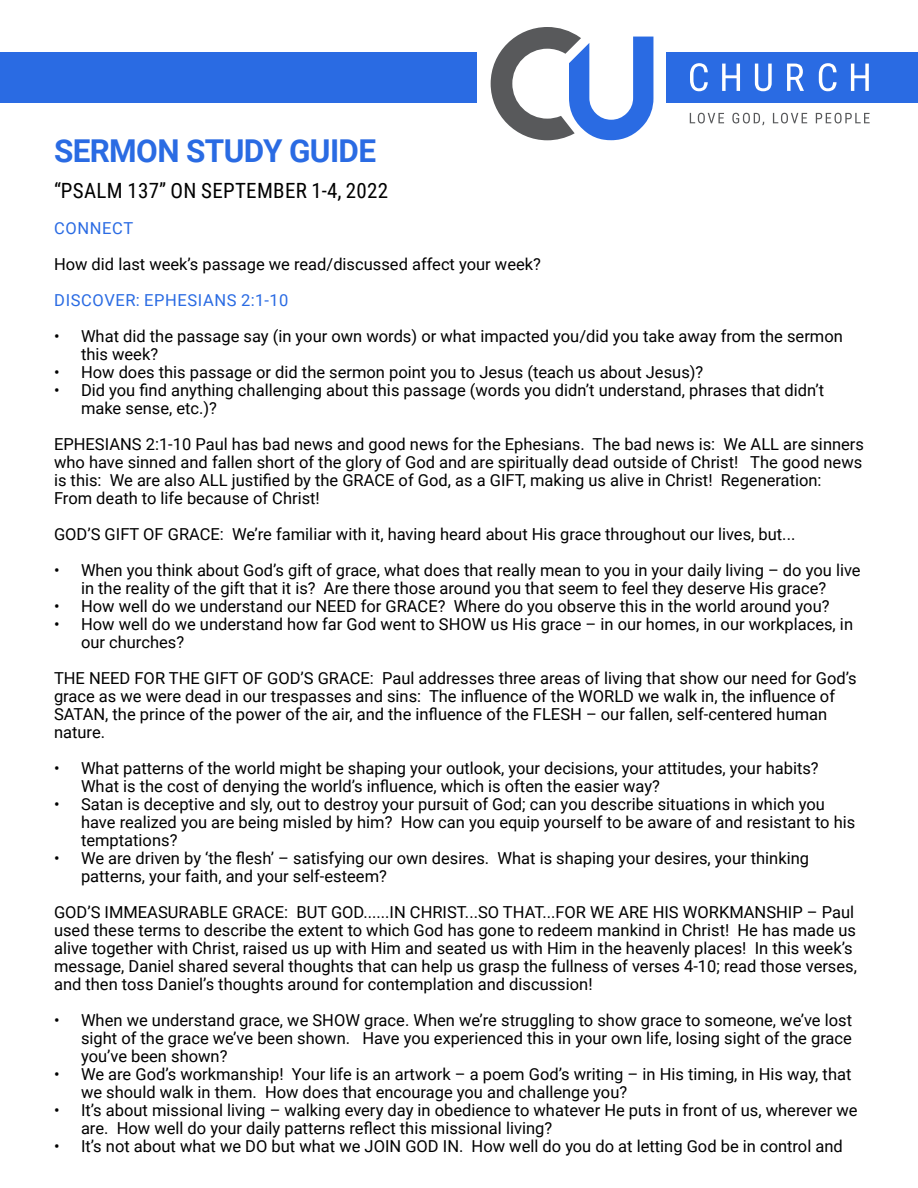
<style>
.page{position:relative;width:918px;height:1188px;background:#fff}
.page>*{position:absolute;margin:0;border:0;box-sizing:border-box;transform-origin:0 0}
.t1{font:700 31.5px "Roboto";letter-spacing:-.02em;color:#2a6be3}
.t2{font:21px "Roboto Condensed";letter-spacing:.015em;color:#000}
.t3{font:16.5px/18px "Roboto";color:#000}
.t4{font:16.5px "Roboto";letter-spacing:.035em;color:#2a6be3}
</style>
<div class="page">
<div style="left:666px;top:52px;width:252px;height:50px;background:#2a6be3"></div>
<svg style="left:491px;top:27px;width:162px;height:113px"></svg>
<svg style="left:690px;top:63px;width:18px;height:28px"></svg>
<svg style="left:722px;top:64px;width:18px;height:27px"></svg>
<svg style="left:755px;top:64px;width:17px;height:27px"></svg>
<svg style="left:787px;top:64px;width:17px;height:27px"></svg>
<svg style="left:819px;top:63px;width:18px;height:28px"></svg>
<svg style="left:851px;top:64px;width:18px;height:27px"></svg>
<svg style="left:690px;top:113px;width:34px;height:10px"></svg>
<svg style="left:732px;top:113px;width:32px;height:12px"></svg>
<svg style="left:773px;top:113px;width:34px;height:10px"></svg>
<svg style="left:816px;top:113px;width:54px;height:10px"></svg>
<div style="left:0;top:52px;width:477px;height:50px;background:#2a6be3"></div>
<h1 class="t1" style="left:54px;top:129px;width:324px">SERMON STUDY GUIDE</h1>
<p class="t2" style="left:54px;top:176px;width:336px">“PSALM 137” ON SEPTEMBER 1-4, 2022</p>
<p class="t4" style="left:54px;top:217px;width:81px">CONNECT</p>
<p class="t3" style="left:54px;top:255px;width:489px">How did last week’s passage we read/discussed affect your week?</p>
<p class="t4" style="left:54px;top:289px;width:236px">DISCOVER: EPHESIANS 2:1-10</p>
<p class="t3" style="left:81px;top:327px;width:763px;text-indent:-27px">• What did the passage say (in your own words) or what impacted you/did you take away from the sermon this week?</p>
<p class="t3" style="left:54px;top:363px;width:651px">• How does this passage or did the sermon point you to Jesus (teach us about Jesus)?</p>
<p class="t3" style="left:81px;top:381px;width:745px;text-indent:-27px">• Did you find anything challenging about this passage (words you didn’t understand, phrases that didn’t make sense, etc.)?</p>
<p class="t3" style="left:54px;top:435px;width:812px">EPHESIANS 2:1-10 Paul has bad news and good news for the Ephesians. The bad news is: We ALL are sinners who have sinned and fallen short of the glory of God and are spiritually dead outside of Christ! The good news is this: We are also ALL justified by the GRACE of God, as a GIFT, making us alive in Christ! Regeneration:<br>From death to life because of Christ!</p>
<p class="t3" style="left:54px;top:525px;width:743px">GOD’S GIFT OF GRACE: We’re familiar with it, having heard about His grace throughout our lives, but...</p>
<p class="t3" style="left:54px;top:561px;width:808px;text-align:center">• When you think about God’s gift of grace, what does that really mean to you in your daily living – do you live in the reality of the gift that it is? Are there those around you that seem to feel they deserve His grace?</p>
<p class="t3" style="left:54px;top:597px;width:777px">• How well do we understand our NEED for GRACE? Where do you observe this in the world around you?</p>
<p class="t3" style="left:81px;top:615px;width:774px;text-indent:-27px">• How well do we understand how far God went to SHOW us His grace – in our homes, in our workplaces, in our churches?</p>
<p class="t3" style="left:54px;top:669px;width:804px">THE NEED FOR THE GIFT OF GOD’S GRACE: Paul addresses three areas of living that show our need for God’s grace as we were dead in our trespasses and sins: The influence of the WORLD we walk in, the influence of SATAN, the prince of the power of the air, and the influence of the FLESH – our fallen, self-centered human nature.</p>
<p class="t3" style="left:81px;top:759px;width:739px;text-indent:-27px">• What patterns of the world might be shaping your outlook, your decisions, your attitudes, your habits?<br>What is the cost of denying the world’s influence, which is often the easier way?</p>
<p class="t3" style="left:81px;top:795px;width:776px;text-indent:-27px">• Satan is deceptive and sly, out to destroy your pursuit of God; can you describe situations in which you have realized you are being misled by him? How can you equip yourself to be aware of and resistant to his temptations?</p>
<p class="t3" style="left:81px;top:849px;width:730px;text-indent:-27px">• We are driven by ‘the flesh’ – satisfying our own desires. What is shaping your desires, your thinking patterns, your faith, and your self-esteem?</p>
<p class="t3" style="left:54px;top:903px;width:804px">GOD’S IMMEASURABLE GRACE: BUT GOD......IN CHRIST...SO THAT...FOR WE ARE HIS WORKMANSHIP – Paul used these terms to describe the extent to which God has gone to redeem mankind in Christ! He has made us alive together with Christ, raised us up with Him and seated us with Him in the heavenly places! In this week’s message, Daniel shared several thoughts that can help us grasp the fullness of verses 4-10; read those verses, and then toss Daniel’s thoughts around for contemplation and discussion!</p>
<p class="t3" style="left:81px;top:1011px;width:773px;text-align:justify;text-indent:-27px">• When we understand grace, we SHOW grace. When we’re struggling to show grace to someone, we’ve lost sight of the grace we’ve been shown. Have you experienced this in your own life, losing sight of the grace you’ve been shown?</p>
<p class="t3" style="left:81px;top:1065px;width:772px;text-indent:-27px">• We are God’s workmanship! Your life is an artwork – a poem God’s writing – in His timing, in His way, that we should walk in them. How does that encourage you and challenge you?</p>
<p class="t3" style="left:81px;top:1101px;width:778px;text-indent:-27px">• It’s about missional living – walking every day in obedience to whatever He puts in front of us, wherever we are. How well do your daily patterns reflect this missional living?</p>
<p class="t3" style="left:54px;top:1137px;width:790px">• It’s not about what we DO but what we JOIN GOD IN. How well do you do at letting God be in control and</p>
</div>
